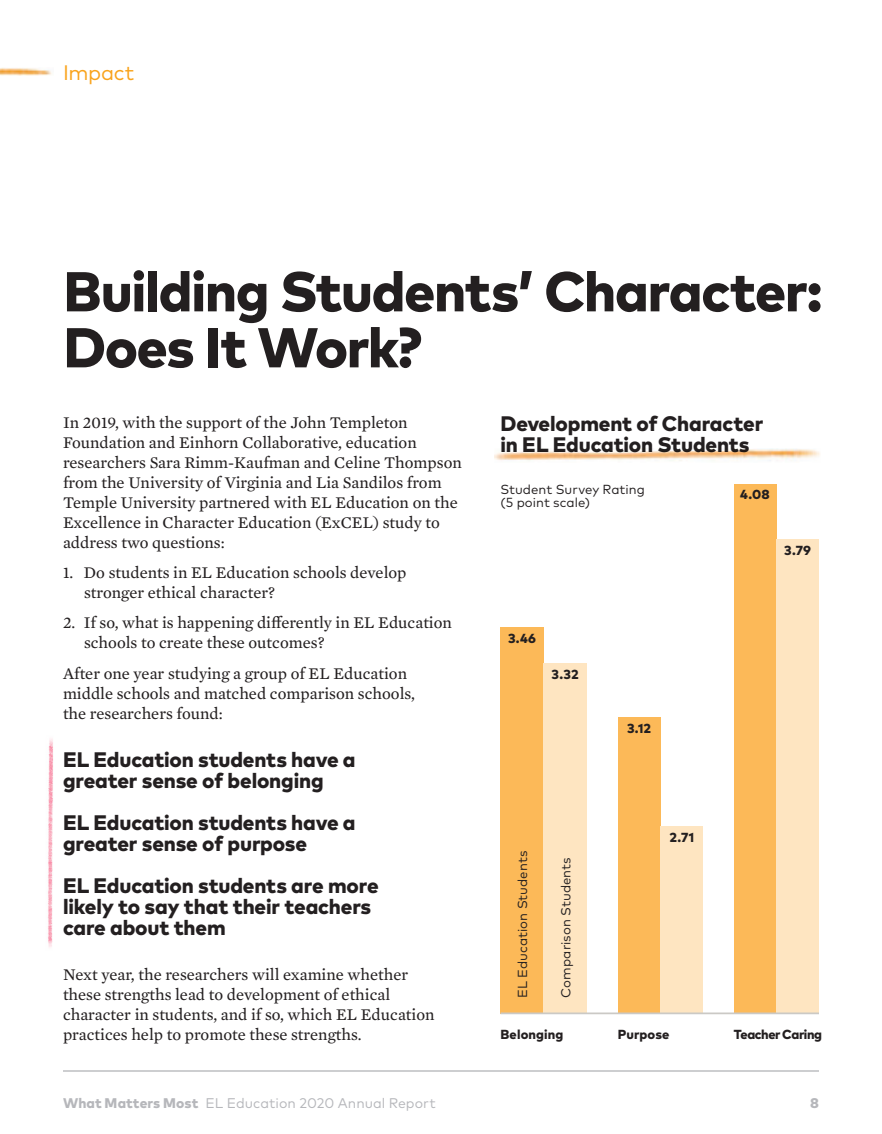
<style>
.page{position:relative;width:882px;height:1134px;background:#fff}
.page>*{position:absolute;margin:0;border:0;box-sizing:border-box;transform-origin:0 0}
.AR20-h1{font:800 56px/56px "Mark Pro";letter-spacing:-.025em;color:#231f20}
.AR20-h3{font:800 21px/21px "Mark Pro";letter-spacing:-.01em;color:#231f20}
.t1{font:21px "Mark Pro";letter-spacing:-.015em;color:#f9a31b}
.AR20-body{font:16.62px/19.9px "Mercury Text G2";color:#231f20}
.AR20-h3-2{font:16.62px/19.9px "Mercury Text G2";color:#231f20}
.t2{font:14px "Mark Pro";color:#b6b7bb}
.t3{font:800 14px "Mark Pro";color:#b6b7bb}
.AR20-h5{font:13.12px/13.1px "Mark Pro";letter-spacing:.005em;color:#231f20}
.AR20-h5-2{font:800 13.12px "Mark Pro";letter-spacing:.005em;color:#231f20}
.AR20-h5-3{font:800 13.12px "Mark Pro";letter-spacing:-.03em;color:#231f20}
.s1{font-weight:800}
</style>
<div class="page">
<div style="left:500px;top:627px;width:44px;height:386px;background:#fcb958"></div>
<div style="left:544px;top:663px;width:43px;height:350px;background:#fee5c1"></div>
<div style="left:618px;top:717px;width:42px;height:296px;background:#fcb958"></div>
<div style="left:660px;top:827px;width:43px;height:186px;background:#fee5c1"></div>
<div style="left:734px;top:484px;width:42px;height:529px;background:#fcb958"></div>
<div style="left:776px;top:539px;width:43px;height:474px;background:#fee5c1"></div>
<img style="left:494px;top:449px;width:326px;height:12px">
<hr style="left:500px;top:1013px;width:319px;height:1px;background:#cbc9c5">
<img style="left:48px;top:739px;width:5px;height:208px">
<img style="left:0;top:68px;width:52px;height:7px">
<hr style="left:63px;top:1070px;width:756px;height:2px;background:#c7c8ca">
<p class="t1" style="left:63px;top:56px;width:73px">Impact</p>
<p class="AR20-h1" style="left:63px;top:259px;width:761px">Building Students’ Character:<br>Does It Work?</p>
<p class="AR20-body" style="left:63px;top:412px;width:400px">In 2019, with the support of the John Templeton Foundation and Einhorn Collaborative, education researchers Sara Rimm-Kaufman and Celine Thompson from the University of Virginia and Lia Sandilos from Temple University partnered with EL Education on the Excellence in Character Education (ExCEL) study to address two questions:</p>
<p class="AR20-body" style="left:84px;top:562px;width:324px;text-indent:-21px">1. Do students in EL Education schools develop stronger ethical character?</p>
<p class="AR20-body" style="left:84px;top:612px;width:369px;text-indent:-21px">2. If so, what is happening differently in EL Education schools to create these outcomes?</p>
<p class="AR20-body" style="left:63px;top:663px;width:353px">After one year studying a group of EL Education middle schools and matched comparison schools, the researchers found:</p>
<p class="AR20-h3" style="left:63px;top:747px;width:294px">EL Education students have a greater sense of belonging</p>
<p class="AR20-h3" style="left:63px;top:810px;width:294px">EL Education students have a greater sense of purpose</p>
<p class="AR20-h3" style="left:63px;top:873px;width:317px">EL Education students are more likely to say that their teachers care about them</p>
<p class="AR20-h3-2" style="left:63px;top:963px;width:373px">Next year, the researchers will examine whether these strengths lead to development of ethical character in students, and if so, which EL Education practices help to promote these strengths.</p>
<p class="AR20-h3" style="left:500px;top:412px;width:264px">Development of Character in EL Education Students</p>
<p class="AR20-h5" style="left:500px;top:482px;width:146px">Student Survey Rating (5 point scale)</p>
<p class="AR20-h5-2" style="left:508px;top:628px;width:29px">3.46</p>
<p class="AR20-h5-2" style="left:552px;top:664px;width:29px">3.32</p>
<p class="AR20-h5" style="left:515px;top:998px;width:148px;rotate:-90deg">EL Education Students</p>
<p class="AR20-h5" style="left:558px;top:998px;width:142px;rotate:-90deg">Comparison Students</p>
<p class="AR20-h5-2" style="left:627px;top:718px;width:26px">3.12</p>
<p class="AR20-h5-2" style="left:669px;top:827px;width:26px">2.71</p>
<p class="AR20-h5-2" style="left:740px;top:485px;width:31px">4.08</p>
<p class="AR20-h5-2" style="left:784px;top:540px;width:28px">3.79</p>
<p class="AR20-h5-2" style="left:500px;top:1025px;width:64px">Belonging</p>
<p class="AR20-h5-2" style="left:618px;top:1025px;width:53px">Purpose</p>
<p class="AR20-h5-3" style="left:734px;top:1025px;width:90px">Teacher Caring</p>
<p class="t2" style="left:63px;top:1093px;width:374px"><span class="s1">What Matters Most</span> EL Education 2020 Annual Report</p>
<p class="t3" style="left:810px;top:1092px;width:10px">8</p>
</div>
